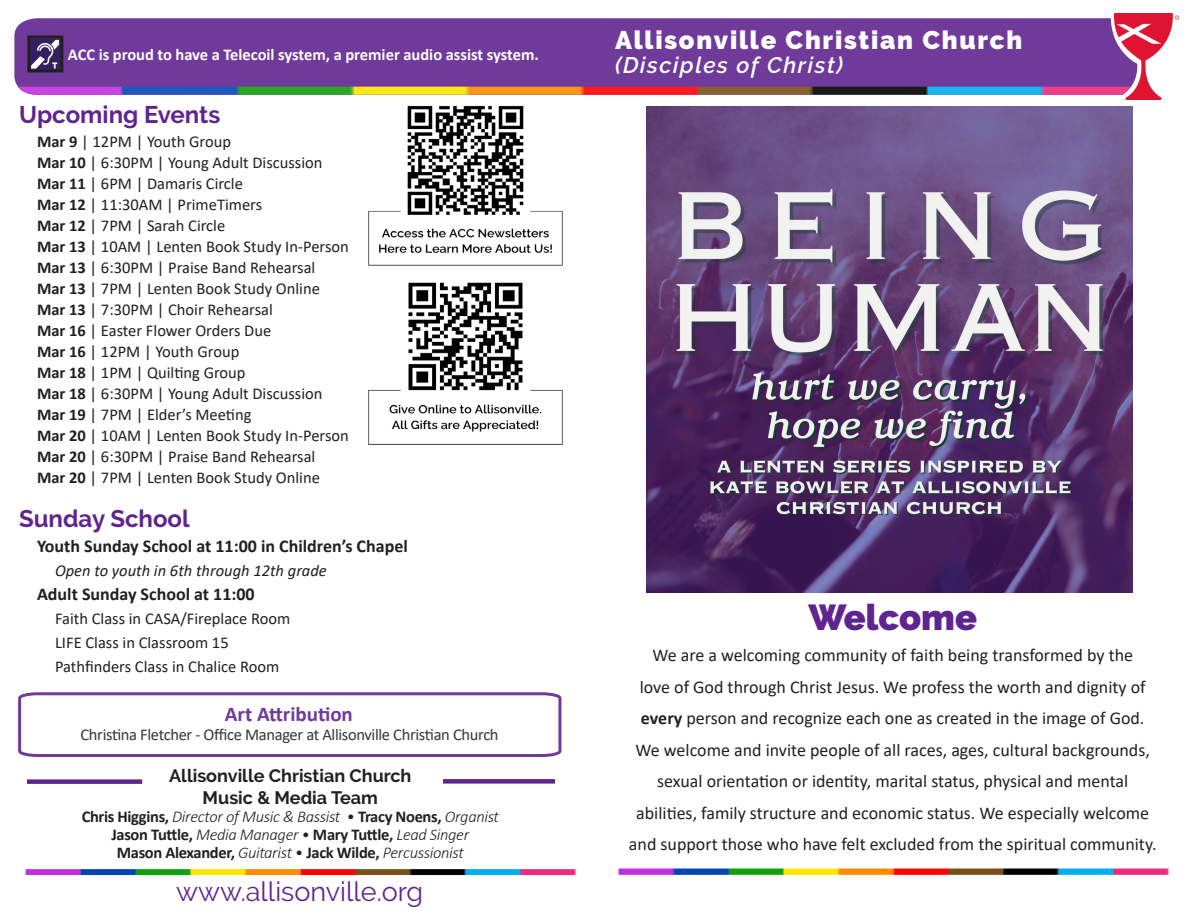
<style>
.page{position:relative;width:1188px;height:918px;background:#fff}
.page>*{position:absolute;margin:0;border:0;box-sizing:border-box;transform-origin:0 0}
.Box_Heading{font:900 36px "Raleway";color:#60248f}
.t1{font:27px "Raleway";color:#60248f}
.Left_Side_Typical_Line{font:900 25.5px "Raleway";letter-spacing:.07em;color:#fff}
.Announcement_Headings{font:700 24px "Raleway";color:#60248f}
.Left_Side_Typical_Line-2{font:italic 600 22.5px "Raleway";letter-spacing:.07em;color:#fff}
.t2{font:700 21px "Calibri";color:#60248f}
.Box_Text{font:18px/31.5px "Calibri";color:#231f20;text-align:center}
.Announcement_Lines{font:700 18px "Calibri";color:#231f20}
.t3{font:700 18px "Raleway";color:#231f20}
.Announcement_Lines-2{font:16.5px "Calibri";color:#231f20}
.t4{font:700 16.5px "Calibri";letter-spacing:-.02em;color:#231f20}
.Announcement_Lines-3{font:16.5px "Calibri";letter-spacing:-.02em;color:#231f20}
.t5{font:700 16.5px "Calibri";color:#fff}
.t6{font:italic 300 16.5px "Calibri";letter-spacing:-.02em;color:#231f20}
.Announcement_Lines-4{font:italic 16.5px "Calibri";color:#231f20}
.s1{font-weight:700}
.s2{font-weight:700;font-style:normal}
.s3{font-style:normal}
.s4{font-weight:300;font-style:italic}
.s5{font-weight:300}
</style>
<div class="page">
<div style="left:14px;top:18px;width:1095px;height:69px;background:#703a9a"></div>
<img style="left:18px;top:86px;width:1091px;height:9px">
<svg style="left:1109px;top:13px;width:6px;height:82px"></svg>
<img style="left:1115px;top:13px;width:63px;height:87px">
<img style="left:31px;top:40px;width:28px;height:28px">
<div style="left:27px;top:36px;width:36px;height:36px;border:3px solid #231f20"></div>
<img style="left:618px;top:868px;width:551px;height:7px">
<img style="left:25px;top:869px;width:551px;height:7px">
<div style="left:27px;top:779px;width:115px;height:5px;background:#60248f"></div>
<div style="left:443px;top:779px;width:112px;height:5px;background:#60248f"></div>
<svg style="left:18px;top:692px;width:544px;height:65px"></svg>
<img style="left:368px;top:105px;width:195px;height:340px">
<img style="left:647px;top:106px;width:486px;height:486px">
<p class="t5" style="left:68px;top:43px;width:473px">ACC is proud to have a Telecoil system, a premier audio assist system.</p>
<p class="Announcement_Headings" style="left:19px;top:100px;width:203px">Upcoming Events</p>
<p class="Announcement_Lines-2" style="left:37px;top:130px;width:196px"><span class="s1">Mar 9</span> | 12PM | Youth Group</p>
<p class="Announcement_Lines-2" style="left:37px;top:151px;width:287px"><span class="s1">Mar 10</span> | 6:30PM | Young Adult Discussion</p>
<p class="Announcement_Lines-2" style="left:37px;top:172px;width:207px"><span class="s1">Mar 11</span> | 6PM | Damaris Circle</p>
<p class="Announcement_Lines-2" style="left:37px;top:193px;width:227px"><span class="s1">Mar 12</span> | 11:30AM | PrimeTimers</p>
<p class="Announcement_Lines-2" style="left:37px;top:214px;width:190px"><span class="s1">Mar 12</span> | 7PM | Sarah Circle</p>
<p class="Announcement_Lines-2" style="left:37px;top:235px;width:313px"><span class="s1">Mar 13</span> | 10AM | Lenten Book Study In-Person</p>
<p class="Announcement_Lines-2" style="left:37px;top:256px;width:280px"><span class="s1">Mar 13</span> | 6:30PM | Praise Band Rehearsal</p>
<p class="Announcement_Lines-2" style="left:37px;top:277px;width:284px"><span class="s1">Mar 13</span> | 7PM | Lenten Book Study Online</p>
<p class="Announcement_Lines-2" style="left:37px;top:298px;width:237px"><span class="s1">Mar 13</span> | 7:30PM | Choir Rehearsal</p>
<p class="Announcement_Lines-2" style="left:37px;top:319px;width:236px"><span class="s1">Mar 16</span> | Easter Flower Orders Due</p>
<p class="Announcement_Lines-2" style="left:37px;top:340px;width:204px"><span class="s1">Mar 16</span> | 12PM | Youth Group</p>
<p class="Announcement_Lines-2" style="left:37px;top:361px;width:210px"><span class="s1">Mar 18</span> | 1PM | Quilting Group</p>
<p class="Announcement_Lines-2" style="left:37px;top:382px;width:287px"><span class="s1">Mar 18</span> | 6:30PM | Young Adult Discussion</p>
<p class="Announcement_Lines-2" style="left:37px;top:403px;width:216px"><span class="s1">Mar 19</span> | 7PM | Elder’s Meeting</p>
<p class="Announcement_Lines-2" style="left:37px;top:424px;width:313px"><span class="s1">Mar 20</span> | 10AM | Lenten Book Study In-Person</p>
<p class="Announcement_Lines-2" style="left:37px;top:445px;width:280px"><span class="s1">Mar 20</span> | 6:30PM | Praise Band Rehearsal</p>
<p class="Announcement_Lines-2" style="left:37px;top:466px;width:284px"><span class="s1">Mar 20</span> | 7PM | Lenten Book Study Online</p>
<p class="Announcement_Headings" style="left:19px;top:505px;width:172px">Sunday School</p>
<p class="Announcement_Lines" style="left:37px;top:533px;width:372px">Youth Sunday School at 11:00 in Children’s Chapel</p>
<p class="Announcement_Lines-4" style="left:55px;top:559px;width:273px">Open to youth in 6th through 12th grade</p>
<p class="Announcement_Lines" style="left:37px;top:581px;width:219px">Adult Sunday School at 11:00</p>
<p class="Announcement_Lines-2" style="left:55px;top:607px;width:237px">Faith Class in CASA/Fireplace Room</p>
<p class="Announcement_Lines-2" style="left:55px;top:631px;width:175px">LIFE Class in Classroom 15</p>
<p class="Announcement_Lines-2" style="left:55px;top:655px;width:226px">Pathfinders Class in Chalice Room</p>
<p class="t2" style="left:225px;top:699px;width:130px">Art Attribution</p>
<p class="Announcement_Lines-3" style="left:80px;top:723px;width:420px">Christina Fletcher - Office Manager at Allisonville Christian Church</p>
<p class="t3" style="left:169px;top:765px;width:244px">Allisonville Christian Church</p>
<p class="t3" style="left:203px;top:787px;width:177px">Music &amp; Media Team</p>
<p class="t6" style="left:82px;top:806px;width:419px"><span class="s2">Chris Higgins,</span> Director of Music &amp; Bassist <span class="s3">•</span> <span class="s2">Tracy Noens,</span> Organist</p>
<p class="t4" style="left:111px;top:822px;width:359px">Jason Tuttle, <span class="s4">Media Manager</span> <span class="s5">•</span> Mary Tuttle, <span class="s4">Lead Singer</span></p>
<p class="t4" style="left:117px;top:840px;width:349px">Mason Alexander, <span class="s4">Guitarist</span> <span class="s5">•</span> Jack Wilde, <span class="s4">Percussionist</span></p>
<p class="t1" style="left:176px;top:876px;width:249px">www.allisonville.org</p>
<p class="Left_Side_Typical_Line" style="left:615px;top:25px;width:409px">Allisonville Christian Church</p>
<p class="Left_Side_Typical_Line-2" style="left:615px;top:52px;width:230px">(Disciples of Christ)</p>
<p class="Box_Heading" style="left:808px;top:596px;width:170px">Welcome</p>
<p class="Box_Text" style="left:629px;top:639px;width:529px">We are a welcoming community of faith being transformed by the<br>love of God through Christ Jesus. We profess the worth and dignity of <span class="s1">every</span> person and recognize each one as created in the image of God.<br>We welcome and invite people of all races, ages, cultural backgrounds, sexual orientation or identity, marital status, physical and mental abilities, family structure and economic status. We especially welcome and support those who have felt excluded from the spiritual community.</p>
</div>
